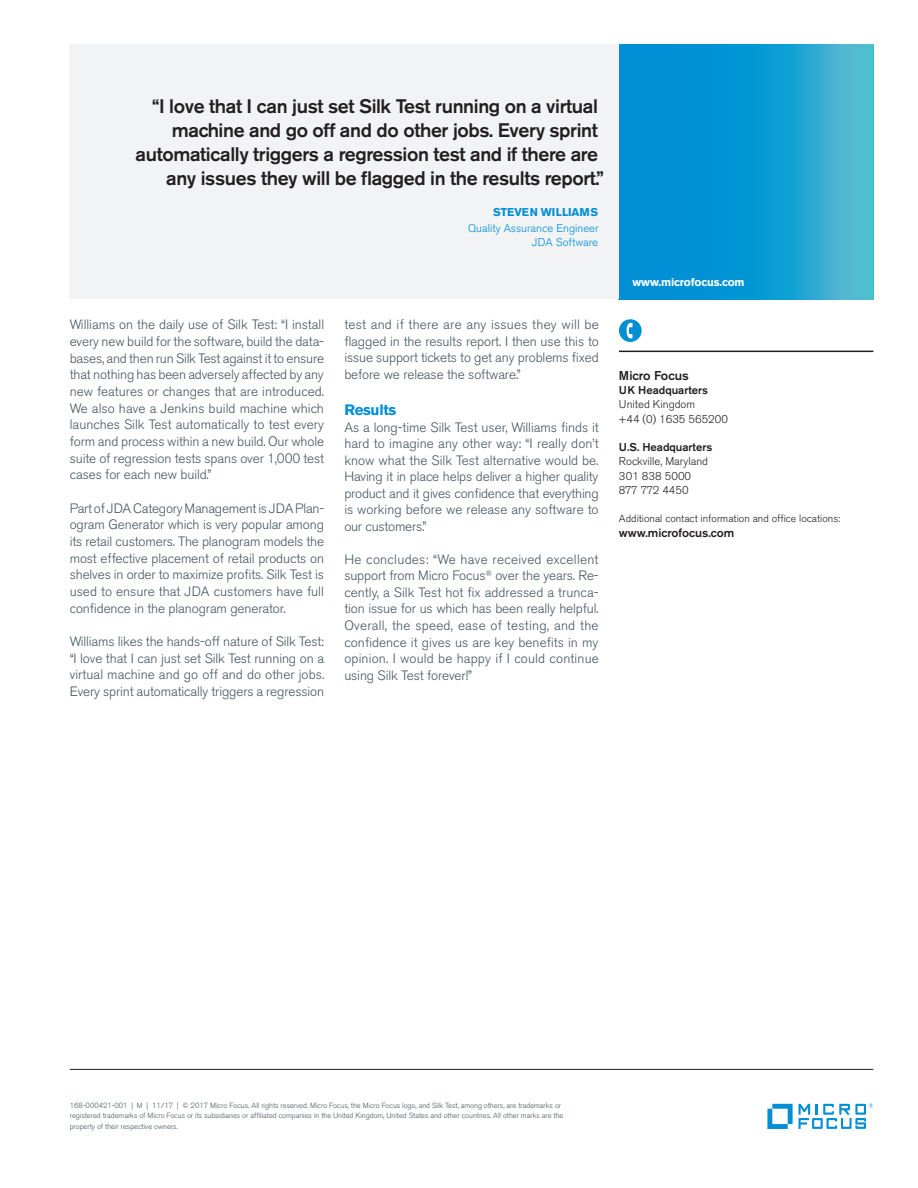
<style>
.page{position:relative;width:918px;height:1188px;background:#fff}
.page>*{position:absolute;margin:0;border:0;box-sizing:border-box;transform-origin:0 0}
.Black_quote_text__pg{font:500 19.5px/24px "Akzidenz Grotesk BE";letter-spacing:-.02em;color:#231f20;text-align:right}
.Blue_body_text_heads{font:700 15px "Akzidenz Grotesk BE";letter-spacing:-.02em;color:#008fd5}
.Grey_body_text{font:300 13.5px/16.6px "Akzidenz Grotesk BE";letter-spacing:-.01em;color:#45555f;text-align:justify}
.caption_7_9_5_bold{font:500 12.75px "Akzidenz Grotesk BE";color:#231f20}
.caption_7_9_5{font:500 12px "Akzidenz Grotesk BE";color:#231f20}
.caption_7_9_5-2{font:300 11.25px "Akzidenz Grotesk BE";color:#231f20}
.caption_7_9_5-3{font:500 11.25px "Akzidenz Grotesk BE";color:#231f20}
.Quote_attribution_Jo{font:300 11.25px "Akzidenz Grotesk BE";color:#008fd5}
.caption_7_5_9_5_bold{font:700 11.25px "Akzidenz Grotesk BE";letter-spacing:-.01em;color:#fff}
.Quote_attribution_Na{font:700 11.25px "Akzidenz Grotesk BE";color:#008fd5}
.Quote_attribution_Na-2{font:300 11.25px "Akzidenz Grotesk BE";color:#008fd5}
.caption_7_9_5-4{font:300 11.25px "Akzidenz Grotesk BE";letter-spacing:-.04em;color:#231f20}
.caption_7_9_5-5{font:300 10.5px "Akzidenz Grotesk BE";color:#231f20}
.Legal_text__bottom_o{font:300 7.5px/10.5px "Akzidenz Grotesk BE";letter-spacing:-.005em;color:#45555f}
</style>
<div class="page">
<svg style="left:767px;top:1104px;width:26px;height:25px"></svg>
<svg style="left:799px;top:1103px;width:74px;height:26px"></svg>
<svg style="left:619px;top:45px;width:254px;height:254px"></svg>
<hr style="left:619px;top:351px;width:254px;height:1px;background:#231f20">
<div style="left:619px;top:319px;width:23px;height:23px;background:#008fd5;border-radius:50%"></div>
<svg style="left:627px;top:323px;width:6px;height:15px"></svg>
<div style="left:70px;top:45px;width:549px;height:254px;background:#f2f3f4"></div>
<hr style="left:70px;top:1069px;width:803px;height:1px;background:#231f20">
<p class="Black_quote_text__pg" style="left:136px;top:94px;width:470px">“I love that I can just set Silk Test running on a virtual machine and go off and do other jobs. Every sprint automatically triggers a regression test and if there are any issues they will be flagged in the results report.”</p>
<p class="Quote_attribution_Na" style="left:493px;top:205px;width:107px">STEVEN WILLIAMS</p>
<p class="Quote_attribution_Jo" style="left:468px;top:222px;width:132px">Quality Assurance Engineer</p>
<p class="Quote_attribution_Na-2" style="left:532px;top:236px;width:68px">JDA Software</p>
<p class="Grey_body_text" style="left:70px;top:317px;width:256px">Williams on the daily use of Silk Test: “I install every new build for the software, build the data&shy;bases, and then run Silk Test against it to ensure that nothing has been adversely affected by any new features or changes that are introduced.<br>We also have a Jenkins build machine which launches Silk Test automatically to test every form and process within a new build. Our whole suite of regression tests spans over 1,000 test cases for each new build.”</p>
<p class="Grey_body_text" style="left:70px;top:500px;width:256px">Part of JDA Category Management is JDA Plan&shy;ogram Generator which is very popular among its retail customers. The planogram models the most effective placement of retail products on shelves in order to maximize profits. Silk Test is used to ensure that JDA customers have full confidence in the planogram generator.</p>
<p class="Grey_body_text" style="left:70px;top:633px;width:256px">Williams likes the hands-off nature of Silk Test: “I love that I can just set Silk Test running on a virtual machine and go off and do other jobs.<br>Every sprint automatically triggers a regression</p>
<p class="Grey_body_text" style="left:344px;top:317px;width:256px">test and if there are any issues they will be flagged in the results report. I then use this to issue support tickets to get any problems fixed before we release the software.”</p>
<p class="Blue_body_text_heads" style="left:344px;top:401px;width:53px">Results</p>
<p class="Grey_body_text" style="left:344px;top:419px;width:256px">As a long-time Silk Test user, Williams finds it hard to imagine any other way: “I really don’t know what the Silk Test alternative would be.<br>Having it in place helps deliver a higher quality product and it gives confidence that everything is working before we release any software to our customers.”</p>
<p class="Grey_body_text" style="left:344px;top:551px;width:256px">He concludes: “We have received excellent support from Micro Focus<sup>®</sup> over the years. Re&shy;cently, a Silk Test hot fix addressed a trunca&shy;tion issue for us which has been really helpful.<br>Overall, the speed, ease of testing, and the confidence it gives us are key benefits in my opinion. I would be happy if I could continue using Silk Test forever!”</p>
<p class="caption_7_5_9_5_bold" style="left:632px;top:275px;width:114px">www.microfocus.com</p>
<p class="caption_7_9_5_bold" style="left:619px;top:368px;width:71px">Micro Focus</p>
<p class="caption_7_9_5-3" style="left:619px;top:383px;width:91px">UK Headquarters</p>
<p class="caption_7_9_5-2" style="left:619px;top:398px;width:78px">United Kingdom</p>
<p class="caption_7_9_5-2" style="left:619px;top:412px;width:110px">+44 (0) 1635 565200</p>
<p class="caption_7_9_5-3" style="left:619px;top:440px;width:95px">U.S. Headquarters</p>
<p class="caption_7_9_5-2" style="left:619px;top:455px;width:91px">Rockville, Maryland</p>
<p class="caption_7_9_5-2" style="left:619px;top:469px;width:74px">301 838 5000</p>
<p class="caption_7_9_5-4" style="left:619px;top:484px;width:71px">877 772 4450</p>
<p class="caption_7_9_5-5" style="left:619px;top:513px;width:223px">Additional contact information and office locations:</p>
<p class="caption_7_9_5" style="left:619px;top:525px;width:117px">www.microfocus.com</p>
<p class="Legal_text__bottom_o" style="left:70px;top:1100px;width:495px">168-000421-001 | M | 11/17 | © 2017 Micro Focus. All rights reserved. Micro Focus, the Micro Focus logo, and Silk Test, among others, are trademarks or registered trademarks of Micro Focus or its subsidiaries or affiliated companies in the United Kingdom, United States and other countries. All other marks are the property of their respective owners.</p>
</div>
